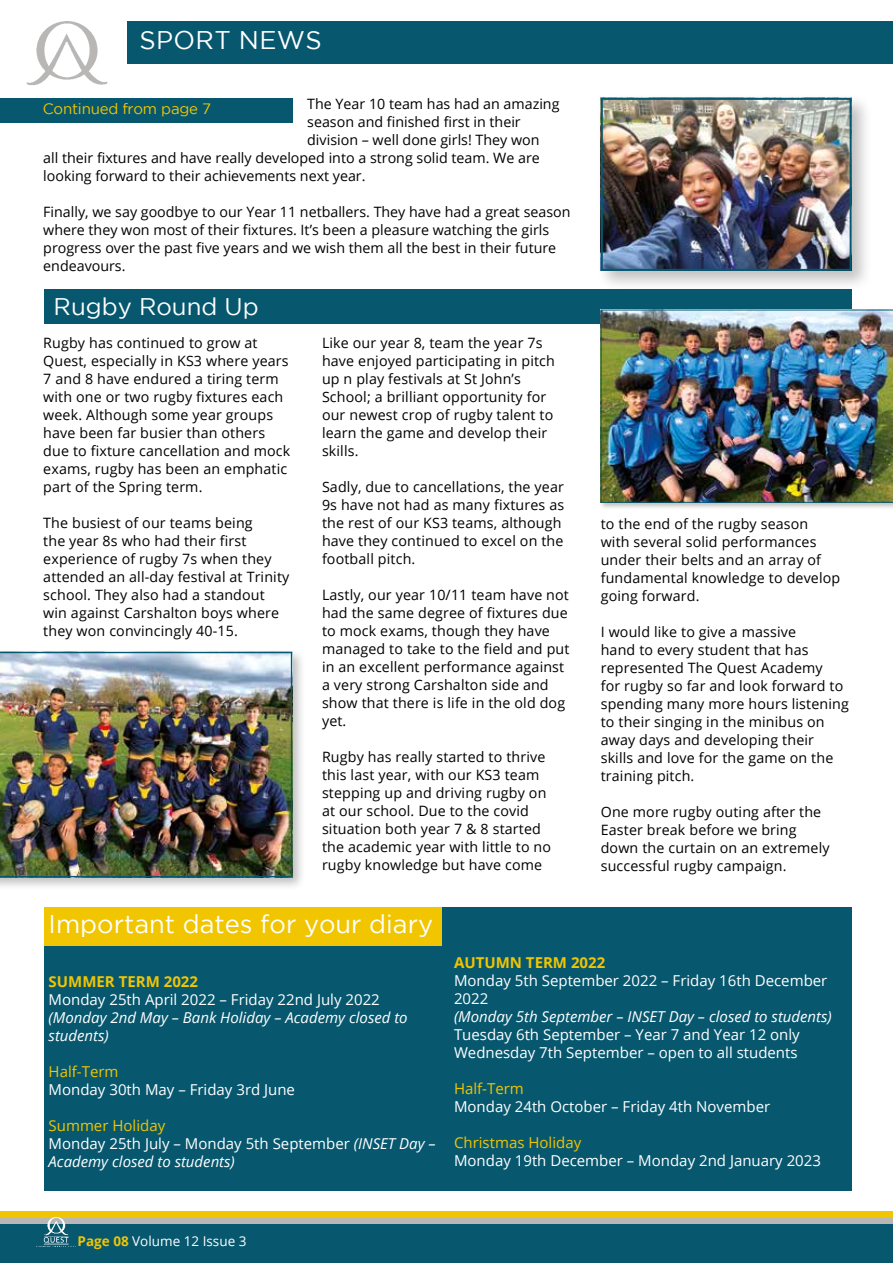
<style>
.page{position:relative;width:893px;height:1263px;background:#fff}
.page>*{position:absolute;margin:0;border:0;box-sizing:border-box;transform-origin:0 0}
.t1{font:25.5px "Gotham";color:#fff}
.t2{font:24px "Gotham";color:#fff}
.t3{font:15px/18px "Open Sans";color:#fff}
.t4{font:italic 15px/18px "Open Sans";color:#fff}
.t5{font:15px "Open Sans";color:#f1c500}
.t6{font:700 15px "Open Sans";color:#f1c500}
.t7{font:15px "Gotham";letter-spacing:-.015em;color:#f1c500}
.t8{font:14.25px/18px "Open Sans";letter-spacing:.01em;color:#000}
.t9{font:13.5px "Open Sans";color:#fff}
.s1{font-style:normal;color:#f1c500}
.s2{font-style:normal}
.s3{font-weight:700;color:#f1c500}
</style>
<div class="page">
<div style="left:128px;top:21px;width:765px;height:43px;background:#07586f"></div>
<img style="left:26px;top:21px;width:82px;height:64px">
<div style="left:0;top:1220px;width:893px;height:43px;background:#07586f"></div>
<div style="left:0;top:1217px;width:893px;height:6px;background:#b8b7b6"></div>
<div style="left:0;top:1211px;width:893px;height:6px;background:#f1c500"></div>
<img style="left:37px;top:1217px;width:38px;height:30px">
<div style="left:44px;top:907px;width:808px;height:284px;background:#07586f"></div>
<div style="left:44px;top:907px;width:397px;height:39px;background:#f1c500"></div>
<div style="left:44px;top:289px;width:808px;height:35px;background:#07586f"></div>
<div style="left:0;top:649px;width:307px;height:243px;background:#000;opacity:.25"></div>
<img style="left:0;top:652px;width:292px;height:225px">
<div style="left:599px;top:308px;width:294px;height:202px;background:#000;opacity:.25"></div>
<img style="left:601px;top:310px;width:292px;height:193px">
<div style="left:0;top:98px;width:292px;height:24px;background:#07586f"></div>
<div style="left:597px;top:94px;width:275px;height:198px;background:#000;opacity:.25"></div>
<img style="left:604px;top:101px;width:245px;height:167px">
<div style="left:601px;top:98px;width:251px;height:173px;border:2px solid #07586f"></div>
<h1 class="t1" style="left:139px;top:26px;width:184px">SPORT NEWS</h1>
<p class="t8" style="left:307px;top:94px;width:254px">The Year 10 team has had an amazing</p>
<p class="t8" style="left:307px;top:112px;width:215px">season and finished first in their</p>
<p class="t8" style="left:307px;top:130px;width:234px">division – well done girls! They won</p>
<p class="t8" style="left:43px;top:148px;width:498px">all their fixtures and have really developed into a strong solid team. We are</p>
<p class="t8" style="left:43px;top:166px;width:324px">looking forward to their achievements next year.</p>
<p class="t8" style="left:43px;top:202px;width:529px">Finally, we say goodbye to our Year 11 netballers. They have had a great season where they won most of their fixtures. It’s been a pleasure watching the girls progress over the past five years and we wish them all the best in their future endeavours.</p>
<p class="t7" style="left:43px;top:100px;width:170px">Continued from page 7</p>
<h2 class="t2" style="left:54px;top:293px;width:207px">Rugby Round Up</h2>
<p class="t8" style="left:43px;top:334px;width:249px">Rugby has continued to grow at<br>Quest, especially in KS3 where years<br>7 and 8 have endured a tiring term with one or two rugby fixtures each week. Although some year groups have been far busier than others due to fixture cancellation and mock exams, rugby has been an emphatic part of the Spring term.</p>
<p class="t8" style="left:43px;top:514px;width:248px">The busiest of our teams being<br>the year 8s who had their first experience of rugby 7s when they attended an all-day festival at Trinity school. They also had a standout win against Carshalton boys where they won convincingly 40-15.</p>
<p class="t8" style="left:322px;top:333px;width:234px">Like our year 8, team the year 7s have enjoyed participating in pitch up n play festivals at St John’s<br>School; a brilliant opportunity for our newest crop of rugby talent to learn the game and develop their skills.</p>
<p class="t8" style="left:322px;top:477px;width:244px">Sadly, due to cancellations, the year<br>9s have not had as many fixtures as the rest of our KS3 teams, although have they continued to excel on the football pitch.</p>
<p class="t8" style="left:322px;top:585px;width:249px">Lastly, our year 10/11 team have not had the same degree of fixtures due to mock exams, though they have managed to take to the field and put in an excellent performance against a very strong Carshalton side and show that there is life in the old dog yet.</p>
<p class="t8" style="left:322px;top:747px;width:231px">Rugby has really started to thrive this last year, with our KS3 team stepping up and driving rugby on at our school. Due to the covid situation both year 7 &amp; 8 started the academic year with little to no rugby knowledge but have come</p>
<h1 class="t1" style="left:49px;top:910px;width:386px">Important dates for your diary</h1>
<p class="t8" style="left:601px;top:514px;width:241px">to the end of the rugby season with several solid performances under their belts and an array of fundamental knowledge to develop going forward.</p>
<p class="t8" style="left:601px;top:622px;width:250px">I would like to give a massive<br>hand to every student that has represented The Quest Academy<br>for rugby so far and look forward to spending many more hours listening to their singing in the minibus on away days and developing their skills and love for the game on the training pitch.</p>
<p class="t8" style="left:601px;top:802px;width:230px">One more rugby outing after the<br>Easter break before we bring down the curtain on an extremely successful rugby campaign.</p>
<p class="t6" style="left:49px;top:971px;width:151px">SUMMER TERM 2022</p>
<p class="t3" style="left:49px;top:990px;width:333px">Monday 25th April 2022 – Friday 22nd July 2022</p>
<p class="t4" style="left:49px;top:1008px;width:361px">(Monday 2nd May – Bank Holiday – Academy closed to students)</p>
<p class="t5" style="left:49px;top:1061px;width:71px">Half-Term</p>
<p class="t3" style="left:49px;top:1080px;width:248px">Monday 30th May – Friday 3rd June</p>
<p class="t4" style="left:49px;top:1116px;width:389px"><span class="s1">Summer Holiday<br></span><span class="s2">Monday 25th July – Monday 5th September</span> (INSET Day –<br>Academy closed to students)</p>
<p class="t6" style="left:454px;top:952px;width:153px">AUTUMN TERM 2022</p>
<p class="t3" style="left:454px;top:971px;width:375px">Monday 5th September 2022 – Friday 16th December<br>2022</p>
<p class="t4" style="left:454px;top:1007px;width:379px">(Monday 5th September – INSET Day – closed to students)</p>
<p class="t3" style="left:454px;top:1025px;width:347px">Tuesday 6th September – Year 7 and Year 12 only<br>Wednesday 7th September – open to all students</p>
<p class="t5" style="left:454px;top:1078px;width:71px">Half-Term</p>
<p class="t3" style="left:454px;top:1097px;width:318px">Monday 24th October – Friday 4th November</p>
<p class="t5" style="left:454px;top:1132px;width:129px">Christmas Holiday</p>
<p class="t3" style="left:454px;top:1151px;width:368px">Monday 19th December – Monday 2nd January 2023</p>
<p class="t9" style="left:78px;top:1232px;width:170px"><span class="s3">Page 08</span> Volume 12 Issue 3</p>
</div>
